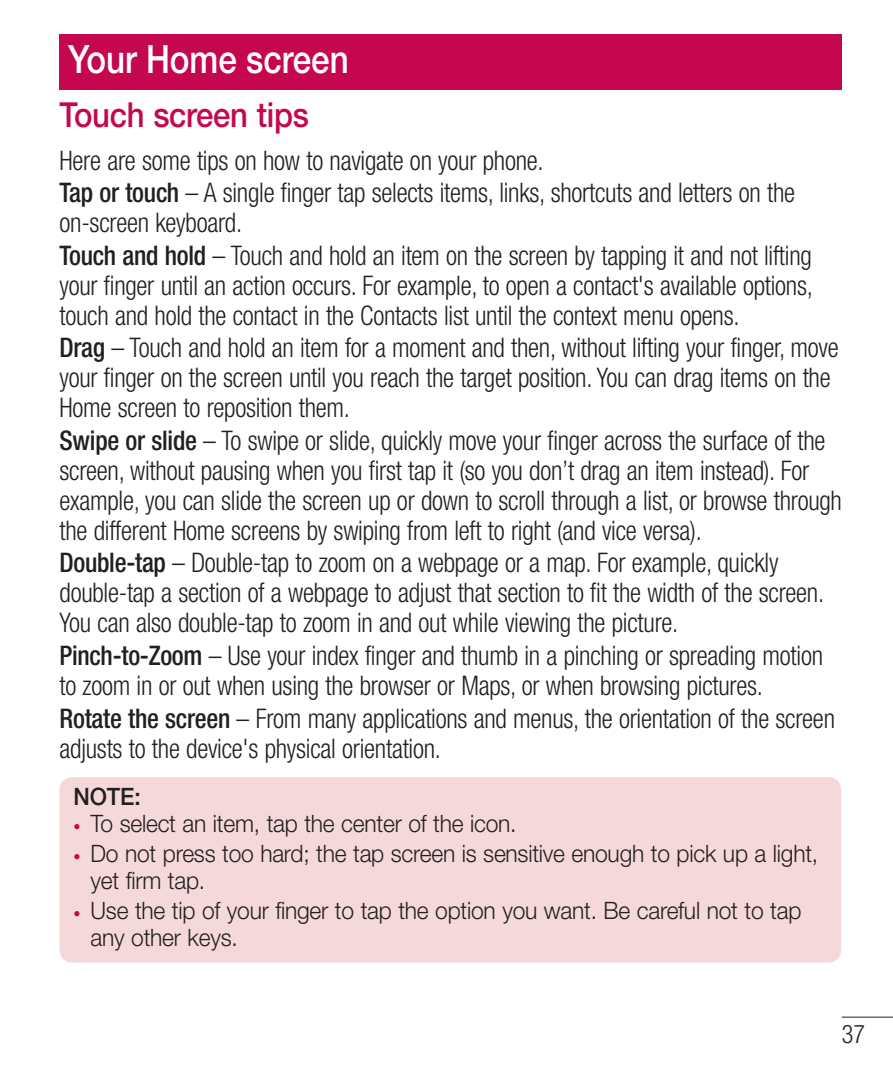
<style>
.page{position:relative;width:893px;height:1072px;background:#fff}
.page>*{position:absolute;margin:0;border:0;box-sizing:border-box;transform-origin:0 0}
.t1{font:500 39px "Helvetica Neue LT Pro";color:#fff;scale:.85 1}
.t2{font:500 34.5px "Helvetica Neue LT Pro";letter-spacing:-.01em;color:#c50750;scale:.9 1}
.t3{font:300 condensed 27px/30px "Helvetica Neue LT Pro";letter-spacing:-.01em;color:#231f20;scale:.95 1}
.t4{font:300 condensed 25.5px "Helvetica Neue LT Pro";color:#231f20;scale:.95 1}
.t5{font:300 24px/27px "Helvetica Neue LT Pro";letter-spacing:-.01em;color:#231f20;scale:.95 1}
.t6{font:500 24px "Helvetica Neue LT Pro";color:#231f20;scale:.95 1}
.s1{font-weight:500}
.s2{font-weight:400;font-stretch:condensed;font-size:15px;color:#c50750}
</style>
<div class="page">
<hr style="left:842px;top:1016px;width:51px;height:1px;background:#231f20">
<div style="left:60px;top:34px;width:782px;height:55px;background:#c50750"></div>
<div style="left:60px;top:777px;width:781px;height:185px;background:#f5d8da;border-radius:13px"></div>
<h1 class="t1" style="left:68px;top:45px;width:332px">Your Home screen</h1>
<p class="t2" style="left:60px;top:102px;width:279px">Touch screen tips</p>
<p class="t3" style="left:60px;top:146px;width:776px;line-height:32.7px">Here are some tips on how to navigate on your phone.<br><span class="s1">Tap or touch</span> – A single finger tap selects items, links, shortcuts and letters on the</p>
<p class="t3" style="left:60px;top:209px;width:793px;line-height:32.7px">on-screen keyboard.<br><span class="s1">Touch and hold</span> – Touch and hold an item on the screen by tapping it and not lifting</p>
<p class="t3" style="left:60px;top:273px;width:794px">your finger until an action occurs. For example, to open a contact's available options, touch and hold the contact in the Contacts list until the context menu opens.</p>
<p class="t3" style="left:60px;top:335px;width:822px"><span class="s1">Drag</span> – Touch and hold an item for a moment and then, without lifting your finger, move your finger on the screen until you reach the target position. You can drag items on the<br>Home screen to reposition them.</p>
<p class="t3" style="left:60px;top:428px;width:825px"><span class="s1">Swipe or slide</span> – To swipe or slide, quickly move your finger across the surface of the screen, without pausing when you first tap it (so you don’t drag an item instead). For example, you can slide the screen up or down to scroll through a list, or browse through the different Home screens by swiping from left to right (and vice versa).</p>
<p class="t3" style="left:60px;top:550px;width:806px"><span class="s1">Double-tap</span> – Double-tap to zoom on a webpage or a map. For example, quickly double-tap a section of a webpage to adjust that section to fit the width of the screen.<br>You can also double-tap to zoom in and out while viewing the picture.</p>
<p class="t3" style="left:60px;top:643px;width:805px"><span class="s1">Pinch-to-Zoom</span> – Use your index finger and thumb in a pinching or spreading motion to zoom in or out when using the browser or Maps, or when browsing pictures.</p>
<p class="t3" style="left:60px;top:705px;width:818px"><span class="s1">Rotate the screen</span> – From many applications and menus, the orientation of the screen adjusts to the device's physical orientation.</p>
<p class="t6" style="left:74px;top:788px;width:72px">NOTE:</p>
<p class="t5" style="left:74px;top:812px;width:468px"><span class="s2">•</span> To select an item, tap the center of the icon.</p>
<p class="t5" style="left:91px;top:842px;width:767px;text-indent:-17px"><span class="s2">•</span> Do not press too hard; the tap screen is sensitive enough to pick up a light, yet firm tap.</p>
<p class="t5" style="left:91px;top:899px;width:750px;text-indent:-17px"><span class="s2">•</span> Use the tip of your finger to tap the option you want. Be careful not to tap any other keys.</p>
<p class="t4" style="left:842px;top:1025px;width:26px">37</p>
</div>
